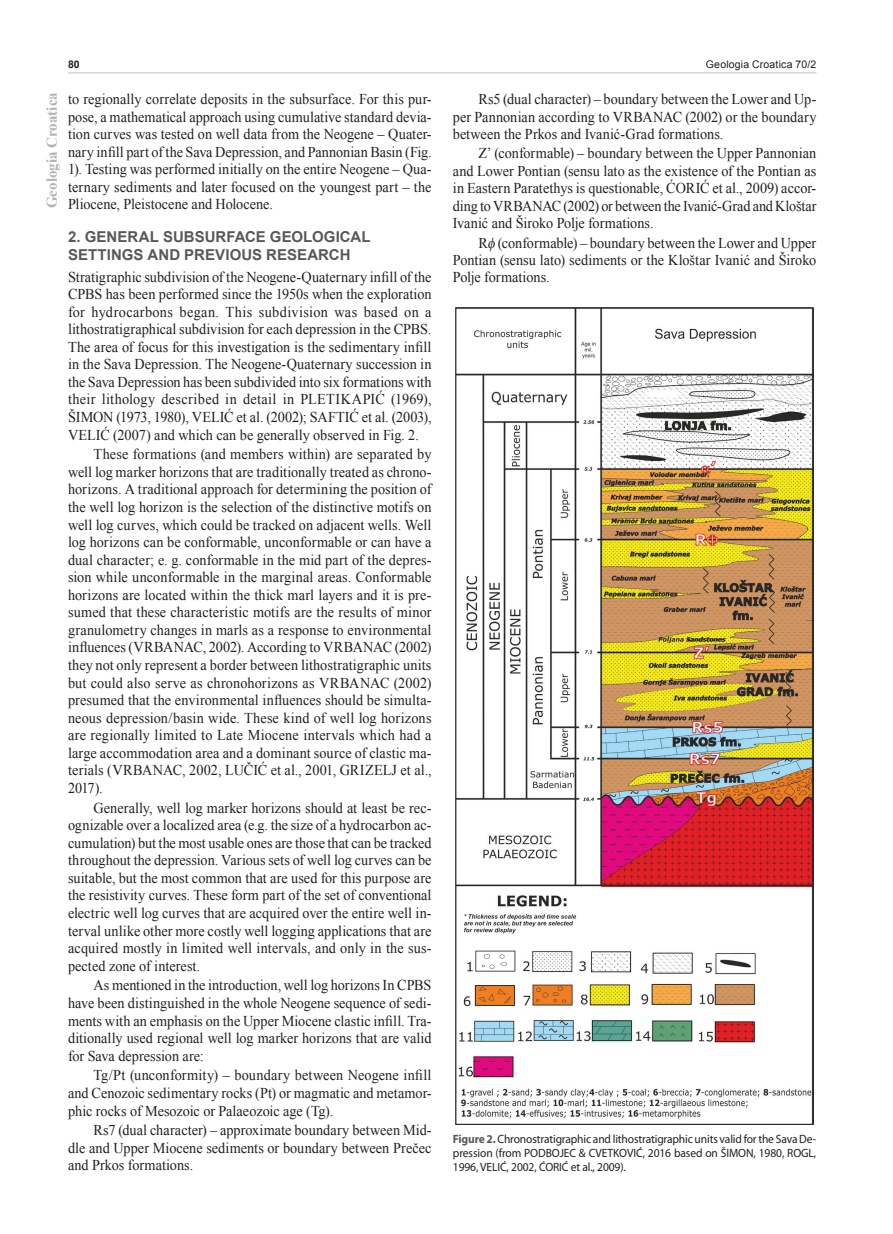
<style>
.page{position:relative;width:893px;height:1234px;background:#fff}
.page>*{position:absolute;margin:0;border:0;box-sizing:border-box;transform-origin:0 0}
.t1{font:15px/17.5px "Times New Roman";color:#231f20;text-align:justify;scale:.95 1}
.t2{font:700 15px/17.7px "Arial";letter-spacing:.005em;color:#57585a}
.t3{font:700 15px "Times New Roman";color:#b2b3b7}
.t4{font:12px/14.1px "Myriad Pro";letter-spacing:-.005em;color:#231f20;text-align:justify;scale:.96 1}
.t5{font:10.5px "Arial";letter-spacing:.015em;color:#231f20}
.t6{font:700 10.5px "Arial";color:#231f20}
.s1{font-family:"Grcki";font-style:italic}
.s2{font-weight:700;color:#57585a}
</style>
<div class="page">
<hr style="left:68px;top:72px;width:748px;height:1px;background:#c7c8ca">
<img style="left:456px;top:307px;width:357px;height:817px">
<p class="t6" style="left:68px;top:57px;width:13px">80</p>
<p class="t5" style="left:706px;top:57px;width:112px">Geologia Croatica 70/2</p>
<p class="t1" style="left:68px;top:90px;width:384px">to regionally correlate deposits in the subsurface. For this pur&shy;pose, a mathematical approach using cumulative standard devia&shy;tion curves was tested on well data from the Neogene – Quater&shy;nary infill part of the Sava Depression, and Pannonian Basin (Fig.<br>1). Testing was performed initially on the entire Neogene – Qua&shy;ternary sediments and later focused on the youngest part – the Pliocene, Pleistocene and Holocene.</p>
<p class="t2" style="left:68px;top:228px;width:304px">2. GENERAL SUBSURFACE GEOLOGICAL<br>SETTINGS AND PREVIOUS RESEARCH</p>
<p class="t1" style="left:68px;top:267px;width:384px">Stratigraphic subdivision of the Neogene-Quaternary infill of the CPBS has been performed since the 1950s when the exploration for hydrocarbons began. This subdivision was based on a lithostratigraphical subdivision for each depression in the CPBS.<br>The area of focus for this investigation is the sedimentary infill in the Sava Depression. The Neogene-Quaternary succession in the Sava Depression has been subdivided into six formations with their lithology described in detail in PLETIKAPIĆ (1969), ŠIMON (1973, 1980), Velić</p>
<p class="t3" style="left:41px;top:208px;width:118px;rotate:-90deg">Geologia Croatica</p>
<p class="t1" style="left:453px;top:90px;width:384px;text-indent:26px">Rs5 (dual character) – boundary between the Lower and Up&shy;per Pannonian according to VRBANAC (2002) or the boundary between the Prkos and Ivanić-Grad formations.</p>
<p class="t1" style="left:453px;top:144px;width:384px;text-indent:26px">Z’ (conformable) – boundary between the Upper Pannonian and Lower Pontian (sensu lato as the existence of the Pontian as in Eastern Paratethys is questionable, ĆORIĆ et al., 2009) accor&shy;ding to VRBANAC (2002) or between the Ivanić-Grad and Kloštar Ivanić and Široko Polje formations.</p>
<p class="t1" style="left:453px;top:233px;width:384px;text-indent:26px">R<span class="s1">f</span> (conformable) – boundary between the Lower and Upper Pontian (sensu lato) sediments or the Kloštar Ivanić and Široko Polje formations.</p>
<p class="t1" style="left:68px;top:408px;width:384px;text-indent:169px">et al. (2002); SAFTIĆ et al. (2003),<br>VELIĆ (2007) and which can be generally observed in Fig. 2.</p>
<p class="t1" style="left:68px;top:445px;width:384px;text-indent:26px">These formations (and members within) are separated by well log marker horizons that are traditionally treated as chrono&shy;horizons. A traditional approach for determining the position of the well log horizon is the selection of the distinctive motifs on well log curves, which could be tracked on adjacent wells. Well log horizons can be conformable, unconformable or can have a dual character; e. g. conformable in the mid part of the depres&shy;sion while unconformable in the marginal areas. Conformable horizons are located within the thick marl layers and it is pre&shy;sumed that these characteristic motifs are the results of minor granulometry changes in marls as a response to environmental influences (VRBANAC, 2002). According to VRBANAC (2002) they not only represent a border between lithostratigraphic units but could also serve as chronohorizons as VRBANAC (2002) presumed that the environmental influences should be simulta&shy;neous depression/basin wide. These kind of well log horizons are regionally limited to Late Miocene intervals which had a large accommodation area and a dominant source of clastic ma&shy;terials (VRBANAC, 2002, LUČIĆ et al., 2001, GRIZELJ et al., 2017).</p>
<p class="t1" style="left:68px;top:798px;width:384px;text-indent:26px">Generally, well log marker horizons should at least be rec&shy;ognizable over a localized area (e.g. the size of a hydrocarbon ac&shy;cumulation) but the most usable ones are those that can be tracked throughout the depression. Various sets of well log curves can be suitable, but the most common that are used for this purpose are the resistivity curves. These form part of the set of conventional electric well log curves that are acquired over the entire well in&shy;terval unlike other more costly well logging applications that are acquired mostly in limited well intervals, and only in the sus&shy;pected zone of interest.</p>
<p class="t1" style="left:68px;top:976px;width:384px;text-indent:26px">As mentioned in the introduction, well log horizons In CPBS have been distinguished in the whole Neogene sequence of sedi&shy;ments with an emphasis on the Upper Miocene clastic infill. Tra&shy;ditionally used regional well log marker horizons that are valid for Sava depression are:</p>
<p class="t1" style="left:68px;top:1066px;width:384px;text-indent:26px">Tg/Pt (unconformity) – boundary between Neogene infill and Cenozoic sedimentary rocks (Pt) or magmatic and metamor&shy;phic rocks of Mesozoic or Palaeozoic age (Tg).</p>
<p class="t1" style="left:68px;top:1120px;width:384px;text-indent:26px">Rs7 (dual character) – approximate boundary between Mid&shy;dle and Upper Miocene sediments or boundary between Prečec and Prkos formations.</p>
<p class="t4" style="left:453px;top:1130px;width:380px"><span class="s2">Figure 2.</span> Chronostratigraphic and lithostratigraphic units valid for the Sava De&shy;pression (from PODBOJEC &amp; CVETKOVIĆ, 2016 based on ŠIMON, 1980, ROGL, 1996, VELIĆ, 2002, ĆORIĆ et al., 2009).</p>
</div>
